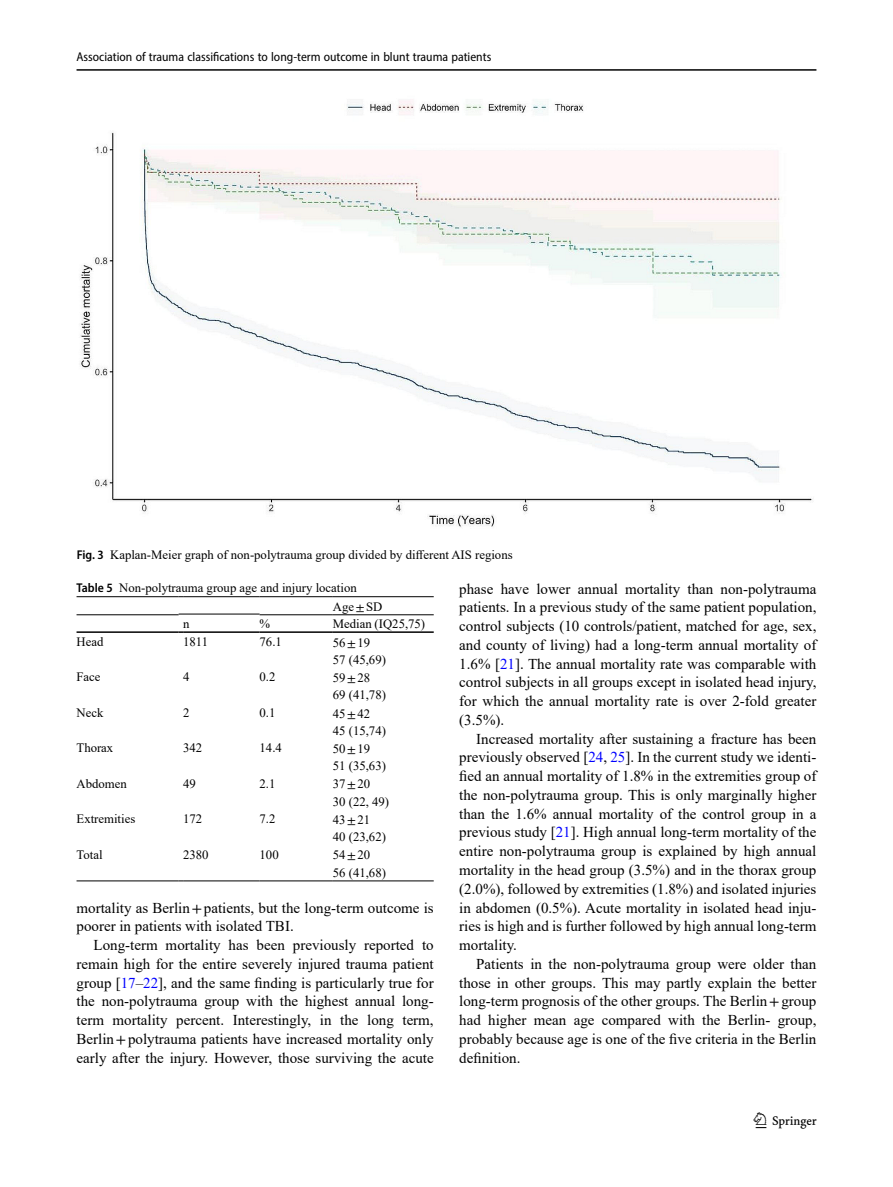
<style>
.page{position:relative;width:893px;height:1187px;background:#fff}
.page>*{position:absolute;margin:0;border:0;box-sizing:border-box;transform-origin:0 0}
.t1{font:22.5px "Springnew";color:#000}
.Body_Text_Indent{font:15px/18.8px "Times New Roman";color:#000;text-align:justify}
.Body_Text{font:15px/18.8px "Times New Roman";color:#000}
.Table_Body{font:12.75px "Times New Roman";color:#000}
.t2{font:semi-condensed 12.75px "Myriad Pro";color:#000}
.Figure_Caption{font:12.75px "Times New Roman";color:#000}
.Table_Caption{font:12.75px "Times New Roman";color:#000}
.Table_Head{font:12.75px "Times New Roman";color:#000}
.s1{font-family:"Myriad Pro";font-weight:600;font-stretch:semi-condensed}
.s2{font-family:"STIX"}
.s3{color:#00f}
</style>
<div class="page">
<hr style="left:77px;top:69px;width:739px;height:2px;background:#000">
<hr style="left:260px;top:596px;width:73px;height:1px;background:#000">
<hr style="left:333px;top:596px;width:101px;height:1px;background:#000">
<hr style="left:77px;top:614px;width:102px;height:1px;background:#000">
<hr style="left:77px;top:631px;width:102px;height:2px;background:#000">
<hr style="left:183px;top:631px;width:77px;height:2px;background:#000">
<hr style="left:260px;top:614px;width:73px;height:1px;background:#000">
<hr style="left:260px;top:631px;width:73px;height:2px;background:#000">
<hr style="left:333px;top:614px;width:101px;height:1px;background:#000">
<hr style="left:333px;top:631px;width:101px;height:2px;background:#000">
<hr style="left:77px;top:880px;width:102px;height:1px;background:#000">
<hr style="left:183px;top:880px;width:77px;height:1px;background:#000">
<hr style="left:260px;top:880px;width:73px;height:1px;background:#000">
<hr style="left:333px;top:880px;width:101px;height:1px;background:#000">
<hr style="left:77px;top:596px;width:102px;height:1px;background:#000">
<hr style="left:183px;top:596px;width:77px;height:1px;background:#000">
<hr style="left:179px;top:613px;width:81px;height:1px;background:#000">
<img style="left:80px;top:99px;width:733px;height:429px">
<p class="t2" style="left:77px;top:49px;width:416px">Association of trauma classifications to long-term outcome in blunt trauma patients</p>
<p class="Figure_Caption" style="left:77px;top:546px;width:437px"><span class="s1">Fig. 3</span> Kaplan-Meier graph of non-polytrauma group divided by different AIS regions</p>
<p class="Table_Caption" style="left:77px;top:579px;width:282px"><span class="s1">Table 5</span> Non-polytrauma group age and injury location</p>
<p class="Table_Head" style="left:333px;top:597px;width:51px">Age<span class="s2">±</span>SD</p>
<p class="Table_Head" style="left:183px;top:614px;width:8px">n</p>
<p class="Table_Head" style="left:260px;top:614px;width:12px">%</p>
<p class="Table_Head" style="left:333px;top:614px;width:94px">Median (IQ25,75)</p>
<p class="Table_Body" style="left:77px;top:632px;width:28px">Head</p>
<p class="Table_Body" style="left:183px;top:632px;width:27px">1811</p>
<p class="Table_Body" style="left:260px;top:632px;width:24px">76.1</p>
<p class="Table_Body" style="left:333px;top:633px;width:39px">56<span class="s2">±</span>19</p>
<p class="Table_Body" style="left:333px;top:650px;width:55px">57 (45,69)</p>
<p class="Table_Body" style="left:77px;top:668px;width:26px">Face</p>
<p class="Table_Body" style="left:183px;top:668px;width:8px">4</p>
<p class="Table_Body" style="left:260px;top:668px;width:17px">0.2</p>
<p class="Table_Body" style="left:333px;top:668px;width:39px">59<span class="s2">±</span>28</p>
<p class="Table_Body" style="left:333px;top:686px;width:55px">69 (41,78)</p>
<p class="Table_Body" style="left:77px;top:703px;width:28px">Neck</p>
<p class="Table_Body" style="left:183px;top:703px;width:8px">2</p>
<p class="Table_Body" style="left:260px;top:703px;width:17px">0.1</p>
<p class="Table_Body" style="left:333px;top:704px;width:39px">45<span class="s2">±</span>42</p>
<p class="Table_Body" style="left:333px;top:721px;width:55px">45 (15,74)</p>
<p class="Table_Body" style="left:77px;top:739px;width:38px">Thorax</p>
<p class="Table_Body" style="left:183px;top:739px;width:21px">342</p>
<p class="Table_Body" style="left:260px;top:739px;width:24px">14.4</p>
<p class="Table_Body" style="left:333px;top:739px;width:39px">50<span class="s2">±</span>19</p>
<p class="Table_Body" style="left:333px;top:757px;width:55px">51 (35,63)</p>
<p class="Table_Body" style="left:77px;top:774px;width:52px">Abdomen</p>
<p class="Table_Body" style="left:183px;top:774px;width:14px">49</p>
<p class="Table_Body" style="left:260px;top:774px;width:17px">2.1</p>
<p class="Table_Body" style="left:333px;top:775px;width:39px">37<span class="s2">±</span>20</p>
<p class="Table_Body" style="left:333px;top:792px;width:58px">30 (22, 49)</p>
<p class="Table_Body" style="left:77px;top:809px;width:60px">Extremities</p>
<p class="Table_Body" style="left:183px;top:809px;width:21px">172</p>
<p class="Table_Body" style="left:260px;top:809px;width:17px">7.2</p>
<p class="Table_Body" style="left:333px;top:810px;width:39px">43<span class="s2">±</span>21</p>
<p class="Table_Body" style="left:333px;top:827px;width:55px">40 (23,62)</p>
<p class="Table_Body" style="left:77px;top:845px;width:28px">Total</p>
<p class="Table_Body" style="left:183px;top:845px;width:27px">2380</p>
<p class="Table_Body" style="left:260px;top:845px;width:21px">100</p>
<p class="Table_Body" style="left:333px;top:846px;width:39px">54<span class="s2">±</span>20</p>
<p class="Table_Body" style="left:333px;top:863px;width:55px">56 (41,68)</p>
<p class="Body_Text" style="left:77px;top:897px;width:359px">mortality as Berlin<span class="s2">+</span>patients, but the long-term outcome is poorer in patients with isolated TBI.</p>
<p class="Body_Text_Indent" style="left:77px;top:935px;width:359px;text-indent:17px">Long-term mortality has been previously reported to remain high for the entire severely injured trauma patient group [<span class="s3">17</span>–<span class="s3">22</span>], and the same finding is particularly true for the non-polytrauma group with the highest annual long&shy;term mortality percent. Interestingly, in the long term, Berlin<span class="s2">+</span>polytrauma patients have increased mortality only early after the injury. However, those surviving the acute</p>
<p class="Body_Text_Indent" style="left:459px;top:578px;width:359px">phase have lower annual mortality than non-polytrauma patients. In a previous study of the same patient population, control subjects (10 controls/patient, matched for age, sex, and county of living) had a long-term annual mortality of 1.6% [<span class="s3">21</span>]. The annual mortality rate was comparable with control subjects in all groups except in isolated head injury, for which the annual mortality rate is over 2-fold greater (3.5%).</p>
<p class="Body_Text_Indent" style="left:459px;top:728px;width:359px;text-indent:17px">Increased mortality after sustaining a fracture has been previously observed [<span class="s3">24</span>, <span class="s3">25</span>]. In the current study we identi&shy;fied an annual mortality of 1.8% in the extremities group of the non-polytrauma group. This is only marginally higher than the 1.6% annual mortality of the control group in a previous study [<span class="s3">21</span>]. High annual long-term mortality of the entire non-polytrauma group is explained by high annual mortality in the head group (3.5%) and in the thorax group (2.0%), followed by extremities (1.8%) and isolated injuries in abdomen (0.5%). Acute mortality in isolated head inju&shy;ries is high and is further followed by high annual long-term mortality.</p>
<p class="Body_Text_Indent" style="left:459px;top:953px;width:359px;text-indent:17px">Patients in the non-polytrauma group were older than those in other groups. This may partly explain the better long-term prognosis of the other groups. The Berlin<span class="s2">+</span>group had higher mean age compared with the Berlin- group, probably because age is one of the five criteria in the Berlin definition.</p>
<h1 class="t1" style="left:756px;top:1107px;width:63px">1 3</h1>
</div>
